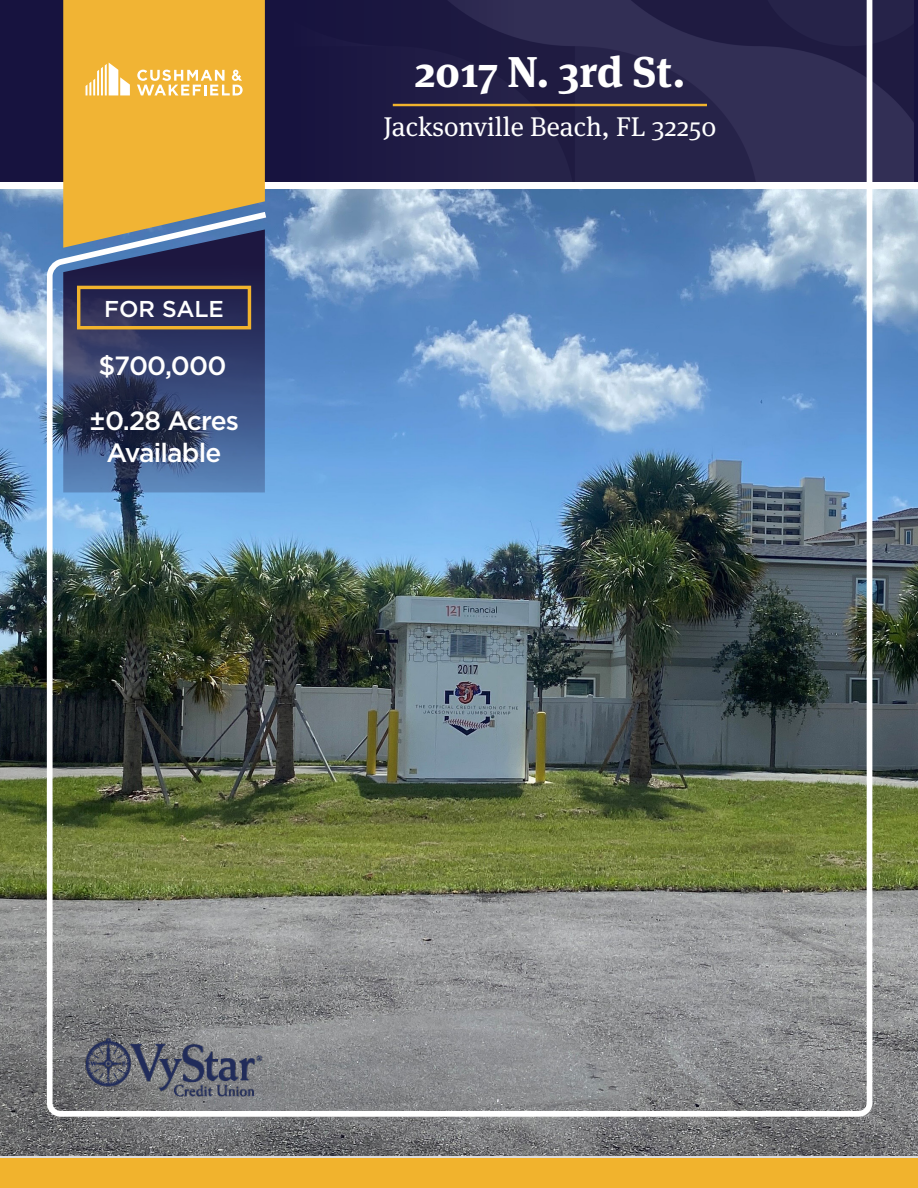
<style>
.page{position:relative;width:918px;height:1188px;background:#fff}
.page>*{position:absolute;margin:0;border:0;box-sizing:border-box;transform-origin:0 0}
.t1{font:700 43.05px "Meta Serif Pro";color:#fff}
.t2{font:27px "Meta Serif Pro";color:#fff}
.t3{font:500 26.4px/31.7px "Gotham";letter-spacing:-.03em;color:#fff;text-align:center}
.t4{font:500 22.95px "Gotham";color:#fff}
</style>
<div class="page">
<img style="left:875px;top:0;width:39px;height:181px">
<div style="left:0;top:0;width:143px;height:181px;background:#17133f"></div>
<img style="left:0;top:189px;width:918px;height:967px">
<div style="left:0;top:1159px;width:918px;height:29px;background:#f1b32d"></div>
<img style="left:44px;top:0;width:831px;height:1120px">
<p class="t4" style="left:104px;top:294px;width:121px">FOR SALE</p>
<p class="t3" style="left:98px;top:350px;width:130px">$700,000</p>
<p class="t3" style="left:89px;top:405px;width:151px">±0.28 Acres<br>Available</p>
<p class="t1" style="left:415px;top:37px;width:272px">2017 N. 3rd St.</p>
<p class="t2" style="left:383px;top:107px;width:334px">Jacksonville Beach, FL 32250</p>
</div>
